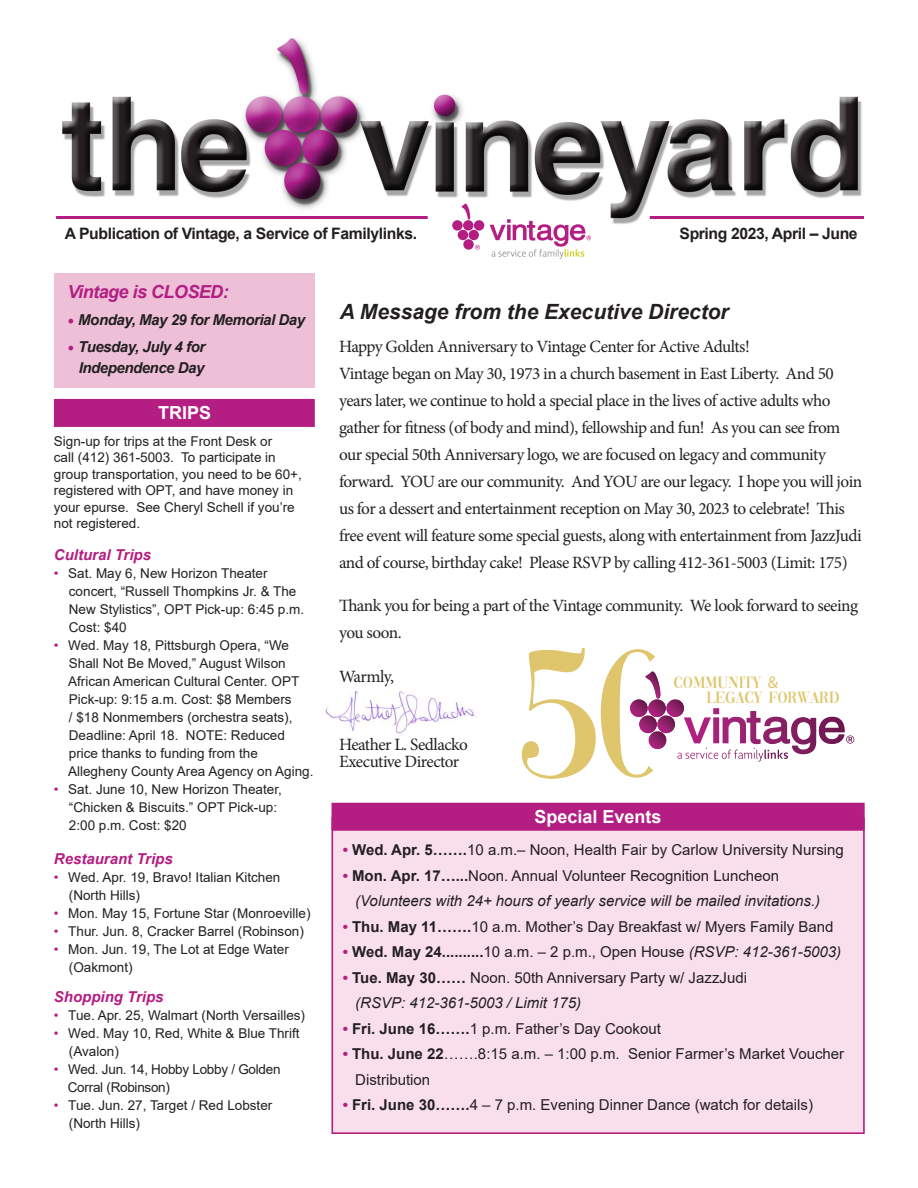
<style>
.page{position:relative;width:918px;height:1188px;background:#fff}
.page>*{position:absolute;margin:0;border:0;box-sizing:border-box;transform-origin:0 0}
.t1{font:italic 700 21px "Arial";color:#231f20}
.t2{font:700 18px "Arial";color:#fff}
.t3{font:italic 700 18px "Arial";letter-spacing:-.03em;color:#b41e82}
.t4{font:17.25px/27px "Minion Pro";letter-spacing:-.03em;color:#231f20}
.t5{font:17.1px/15px "Vogue";color:#dfc56b}
.t6{font:700 15.75px "Arial";letter-spacing:-.025em;color:#231f20}
.t7{font:15px/25.5px "Arial";color:#231f20}
.t8{font:italic 15px "Arial";color:#231f20}
.t9{font:italic 700 15px/21px "Arial";letter-spacing:-.03em;color:#231f20;text-align:right}
.Page3Heads{font:italic 700 15px "Arial";color:#b41e82}
.t10{font:13.5px/18px "Arial";color:#231f20}
.t11{font:13.5px/18px "Arial";letter-spacing:-.02em;color:#231f20}
.s1{font-family:"Minion Pro";font-weight:400;font-style:normal;font-size:18px;color:#b41e82}
.s2{color:#b41e82}
.s3{font-family:"Myriad Pro"}
.s4{font-weight:700;color:#b41e82}
.s5{font-weight:700}
.s6{font-style:italic}
</style>
<div class="page">
<img style="left:323px;top:691px;width:153px;height:43px">
<div style="left:54px;top:274px;width:261px;height:114px;background:#eec0d8"></div>
<img style="left:62px;top:38px;width:800px;height:197px">
<hr style="left:56px;top:216px;width:372px;height:3px;background:#b41e82">
<div style="left:452px;top:220px;width:11px;height:11px;background:#b41e82;border-radius:50%"></div>
<div style="left:463px;top:220px;width:10px;height:11px;background:#b41e82;border-radius:50%"></div>
<div style="left:458px;top:230px;width:10px;height:10px;background:#b41e82;border-radius:50%"></div>
<div style="left:474px;top:220px;width:10px;height:11px;background:#b41e82;border-radius:50%"></div>
<div style="left:469px;top:230px;width:10px;height:10px;background:#b41e82;border-radius:50%"></div>
<div style="left:463px;top:239px;width:11px;height:11px;background:#b41e82;border-radius:50%"></div>
<svg style="left:475px;top:245px;width:5px;height:5px"></svg>
<svg style="left:461px;top:204px;width:10px;height:16px"></svg>
<svg style="left:490px;top:219px;width:101px;height:40px"></svg>
<hr style="left:650px;top:216px;width:214px;height:3px;background:#b41e82">
<div style="left:331px;top:817px;width:534px;height:317px;background:#f9dfec;border:2px solid #b41e82"></div>
<div style="left:332px;top:803px;width:533px;height:28px;background:#b41e82;border:2px solid #b41e82"></div>
<svg style="left:522px;top:648px;width:162px;height:131px"></svg>
<svg style="left:706px;top:708px;width:139px;height:51px"></svg>
<div style="left:54px;top:399px;width:261px;height:28px;background:#b41e82"></div>
<p class="t6" style="left:65px;top:222px;width:354px">A Publication of Vintage, a Service of Familylinks.</p>
<p class="t6" style="left:680px;top:222px;width:180px">Spring 2023, April – June</p>
<p class="t3" style="left:68px;top:280px;width:163px">Vintage is CLOSED:</p>
<p class="t9" style="left:68px;top:310px;width:239px"><span class="s1">•</span> Monday, May 29 for Memorial Day</p>
<p class="t9" style="left:68px;top:337px;width:139px"><span class="s1">•</span> Tuesday, July 4 for<br>Independence Day</p>
<p class="t2" style="left:158px;top:400px;width:55px">TRIPS</p>
<p class="t10" style="left:54px;top:433px;width:250px;line-height:16.5px">Sign-up for trips at the Front Desk or<br>call (412) 361-5003. To participate in group transportation, you need to be 60+, registered with OPT, and have money in your epurse. See Cheryl Schell if you’re not registered.</p>
<p class="Page3Heads" style="left:54px;top:545px;width:99px">Cultural Trips</p>
<p class="t10" style="left:69px;top:564px;width:237px;text-indent:-15px"><span class="s2">•</span> Sat. May 6, New Horizon Theater concert, “Russell Thompkins Jr. &amp; The<br>New Stylistics”, OPT Pick-up: 6:45 p.m.<br>Cost: $40</p>
<p class="t10" style="left:68px;top:636px;width:247px;text-indent:-14px"><span class="s2">•</span> Wed. May 18, Pittsburgh Opera, “We Shall Not Be Moved,” August Wilson African American Cultural Center. OPT Pick-up: 9:15 a.m. Cost: $8 Members<br>/ $18 Nonmembers (orchestra seats), Deadline: April 18. NOTE: Reduced price thanks to funding from the Allegheny County Area Agency on Aging.</p>
<p class="t10" style="left:69px;top:780px;width:215px;text-indent:-15px"><span class="s2">•</span> Sat. June 10, New Horizon Theater, “Chicken &amp; Biscuits.” OPT Pick-up:<br>2:00 p.m. Cost: $20</p>
<p class="Page3Heads" style="left:54px;top:848px;width:120px">Restaurant Trips</p>
<p class="t10" style="left:69px;top:868px;width:213px;text-indent:-15px"><span class="s2">•</span> Wed. Apr. 19, Bravo! Italian Kitchen (North Hills)</p>
<p class="t10" style="left:54px;top:904px;width:258px"><span class="s2">•</span> Mon. May 15, Fortune Star (Monroeville)</p>
<p class="t10" style="left:54px;top:922px;width:251px"><span class="s2">•</span> Thur. Jun. 8, Cracker Barrel (Robinson)</p>
<p class="t10" style="left:69px;top:940px;width:221px;text-indent:-15px"><span class="s2">•</span> Mon. Jun. 19, The Lot at Edge Water (Oakmont)</p>
<p class="Page3Heads" style="left:54px;top:987px;width:111px">Shopping Trips</p>
<p class="t10" style="left:54px;top:1006px;width:253px"><span class="s2">•</span> Tue. Apr. 25, Walmart (North Versailles)</p>
<p class="t10" style="left:69px;top:1024px;width:232px;text-indent:-15px"><span class="s2">•</span> Wed. May 10, Red, White &amp; Blue Thrift (Avalon)</p>
<p class="t11" style="left:68px;top:1060px;width:214px;text-indent:-14px"><span class="s2">•</span> Wed. Jun. 14, Hobby Lobby / Golden<br>Corral (Robinson)</p>
<p class="t10" style="left:69px;top:1096px;width:205px;text-indent:-15px"><span class="s2">•</span> Tue. Jun. 27, Target / Red Lobster (North Hills)</p>
<p class="t1" style="left:340px;top:298px;width:391px">A Message from the Executive Director</p>
<p class="t4" style="left:339px;top:333px;width:412px">Happy Golden Anniversary to Vintage Center for Active Adults!</p>
<p class="t4" style="left:339px;top:360px;width:525px">Vintage began on May 30, 1973 in a church basement in East Liberty. And 50 years later, we continue to hold a special place in the lives of active adults who gather for fitness (of body and mind), fellowship and fun! As you can see from our special 50th Anniversary logo, we are focused on legacy and community forward. YOU are our community. And YOU are our legacy. I hope you will join us for a dessert and entertainment reception on May 30, 2023 to celebrate! This free event will feature some special guests, along with entertainment from JazzJudi and of course, birthday cake! Please RSVP by calling 412-361-5003 (Limit: 175)</p>
<p class="t4" style="left:339px;top:592px;width:520px">Thank you for being a part of the Vintage community. We look forward to seeing you soon.</p>
<p class="t4" style="left:339px;top:663px;width:56px">Warmly,</p>
<p class="t5" style="left:706px;top:676px;width:135px;text-indent:-33px">COMMUNITY <span class="s3">&amp;<br></span>LEGACY FORWARD</p>
<p class="t4" style="left:339px;top:736px;width:130px;line-height:17.4px">Heather L. Sedlacko<br>Executive Director</p>
<p class="t2" style="left:535px;top:804px;width:129px">Special Events</p>
<p class="t7" style="left:343px;top:837px;width:503px"><span class="s4">•</span> <span class="s5">Wed. Apr. 5…….</span>10 a.m.– Noon, Health Fair by Carlow University Nursing</p>
<p class="t7" style="left:343px;top:862px;width:438px"><span class="s4">•</span> <span class="s5">Mon. Apr. 17…...</span>Noon. Annual Volunteer Recognition Luncheon</p>
<p class="t8" style="left:355px;top:891px;width:467px">(Volunteers with 24+ hours of yearly service will be mailed invitations.)</p>
<p class="t7" style="left:343px;top:913px;width:492px"><span class="s4">•</span> <span class="s5">Thu. May 11…….</span>10 a.m. Mother’s Day Breakfast w/ Myers Family Band</p>
<p class="t7" style="left:343px;top:939px;width:500px"><span class="s4">•</span> <span class="s5">Wed. May 24..........</span>10 a.m. – 2 p.m., Open House <span class="s6">(RSVP: 412-361-5003)</span></p>
<p class="t7" style="left:355px;top:964px;width:393px;text-indent:-13px"><span class="s4">•</span> <span class="s5">Tue. May 30……</span> Noon. 50th Anniversary Party w/ JazzJudi <span class="s6">(RSVP: 412-361-5003 / Limit 175)</span></p>
<p class="t7" style="left:343px;top:1015px;width:320px"><span class="s4">•</span> <span class="s5">Fri. June 16…….</span>1 p.m. Father’s Day Cookout</p>
<p class="t7" style="left:355px;top:1041px;width:491px;text-indent:-13px"><span class="s4">•</span> <span class="s5">Thu. June 22</span>…….8:15 a.m. – 1:00 p.m. Senior Farmer’s Market Voucher<br>Distribution</p>
<p class="t7" style="left:343px;top:1092px;width:472px"><span class="s4">•</span> <span class="s5">Fri. June 30…….</span>4 – 7 p.m. Evening Dinner Dance (watch for details)</p>
</div>
